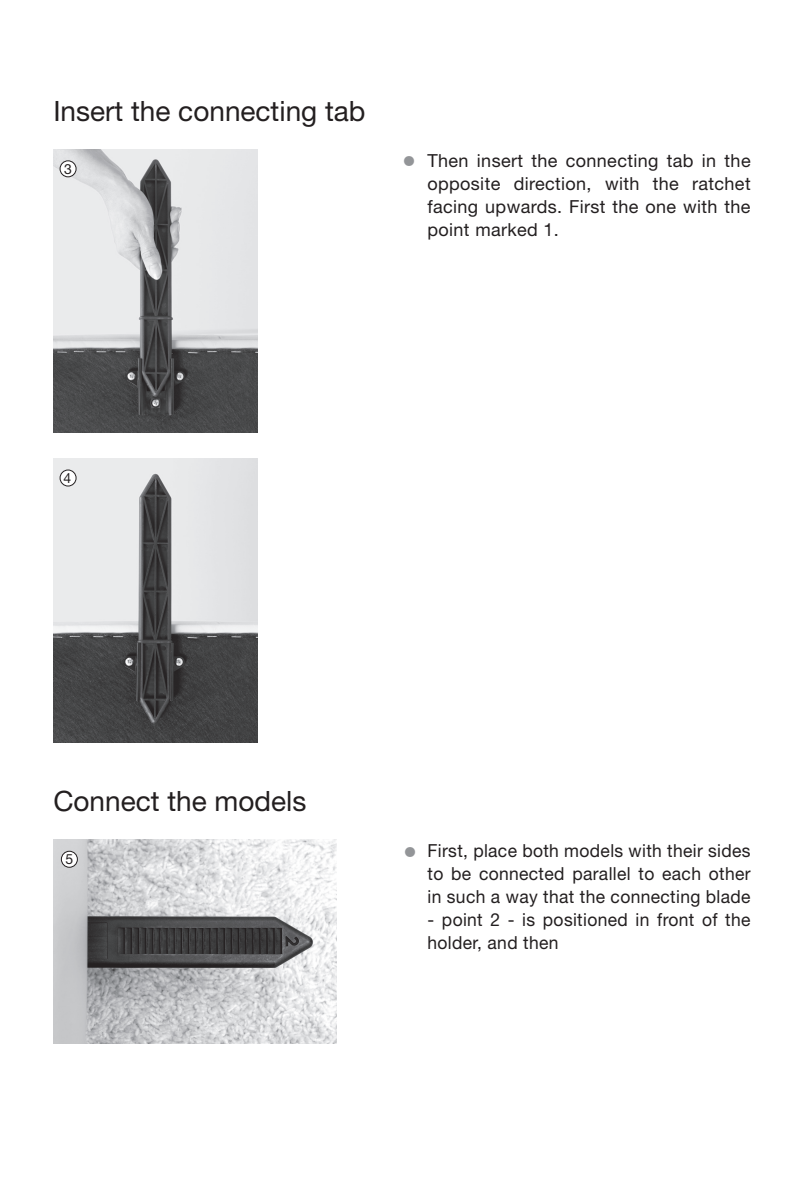
<style>
.page{position:relative;width:804px;height:1179px;background:#fff}
.page>*{position:absolute;margin:0;border:0;box-sizing:border-box;transform-origin:0 0}
.t1{font:28px "Helvetica Neue";color:#231f20}
.t2{font:28px "Helvetica Neue";color:#939598}
.t3{font:18px/23px "Helvetica Neue";letter-spacing:.02em;color:#231f20;text-align:justify}
.t4{font:14px "Helvetica Neue";color:#231f20}
</style>
<div class="page">
<img style="left:53px;top:149px;width:204px;height:284px">
<div style="left:60px;top:161px;width:16px;height:16px;background:#fff;border-radius:50%"></div>
<div style="left:60px;top:160px;width:17px;height:17px;border:1px solid #231f20;border-radius:50%"></div>
<img style="left:53px;top:839px;width:284px;height:204px">
<div style="left:61px;top:851px;width:16px;height:16px;background:#fff;border-radius:50%"></div>
<div style="left:61px;top:850px;width:17px;height:17px;border:1px solid #231f20;border-radius:50%"></div>
<img style="left:53px;top:458px;width:204px;height:284px">
<div style="left:60px;top:470px;width:16px;height:16px;background:#fff;border-radius:50%"></div>
<div style="left:60px;top:469px;width:17px;height:17px;border:1px solid #231f20;border-radius:50%"></div>
<h1 class="t1" style="left:53px;top:94px;width:314px">Insert the connecting tab</h1>
<p class="t4" style="left:64px;top:160px;width:9px">3</p>
<h1 class="t2" style="left:402px;top:145px;width:15px">•</h1>
<p class="t3" style="left:428px;top:149px;width:325px">Then insert the connecting tab in the opposite direction, with the ratchet facing upwards. First the one with the point marked 1.</p>
<p class="t4" style="left:63px;top:469px;width:9px">4</p>
<h1 class="t1" style="left:53px;top:784px;width:255px">Connect the models</h1>
<p class="t4" style="left:65px;top:850px;width:9px">5</p>
<h1 class="t2" style="left:403px;top:835px;width:15px">•</h1>
<p class="t3" style="left:428px;top:839px;width:325px">First, place both models with their sides to be connected parallel to each other in such a way that the connecting blade</p>
<p class="t3" style="left:428px;top:908px;width:325px">- point 2 - is positioned in front of the holder, and then</p>
</div>
